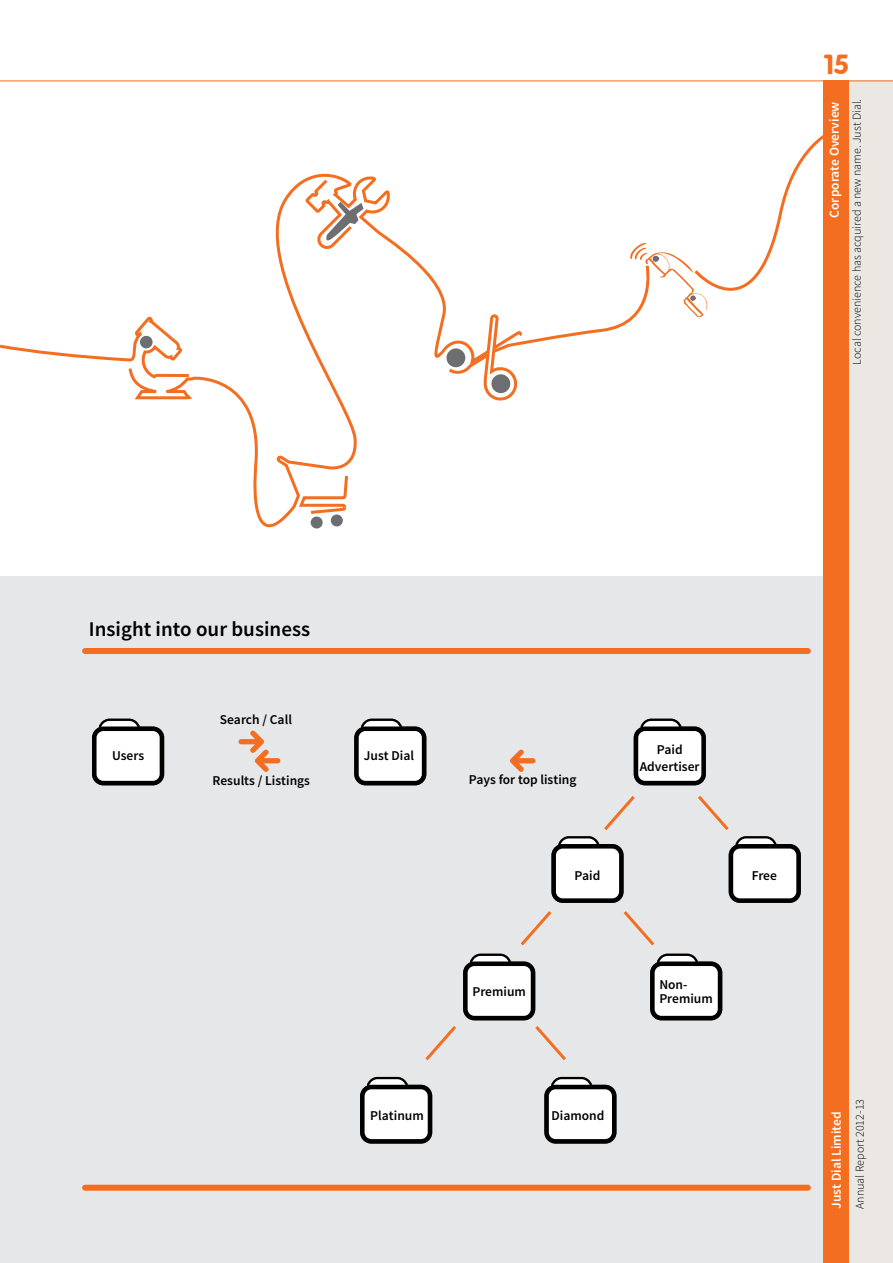
<style>
.page{position:relative;width:893px;height:1263px;background:#fff}
.page>*{position:absolute;margin:0;border:0;box-sizing:border-box;transform-origin:0 0}
.t1{font:700 27px "Folks";color:#f36e21}
.t2{font:600 21px "Source Sans Pro";color:#000}
.t3{font:600 13.5px/16.2px "Source Sans Pro";color:#000;text-align:center}
.t4{font:600 13.5px "Source Sans Pro";color:#fff}
.t5{font:300 12px "Source Sans Pro";color:#000}
</style>
<div class="page">
<div style="left:0;top:576px;width:893px;height:687px;background:#e6e7e8"></div>
<svg style="left:709px;top:135px;width:114px;height:156px"></svg>
<svg style="left:192px;top:173px;width:253px;height:356px"></svg>
<div style="left:331px;top:514px;width:12px;height:12px;background:#6d6e71;border-radius:50%"></div>
<div style="left:311px;top:516px;width:12px;height:12px;background:#6d6e71;border-radius:50%"></div>
<svg style="left:297px;top:473px;width:53px;height:43px"></svg>
<svg style="left:303px;top:176px;width:61px;height:75px"></svg>
<svg style="left:445px;top:243px;width:264px;height:158px"></svg>
<svg style="left:354px;top:719px;width:72px;height:66px"></svg>
<div style="left:359px;top:731px;width:63px;height:50px;background:#fff;border-radius:7px"></div>
<svg style="left:634px;top:719px;width:72px;height:66px"></svg>
<div style="left:638px;top:731px;width:63px;height:50px;background:#fff;border-radius:7px"></div>
<svg style="left:544px;top:1077px;width:72px;height:66px"></svg>
<div style="left:549px;top:1089px;width:63px;height:50px;background:#fff;border-radius:7px"></div>
<svg style="left:360px;top:1077px;width:72px;height:66px"></svg>
<div style="left:365px;top:1089px;width:63px;height:50px;background:#fff;border-radius:7px"></div>
<svg style="left:425px;top:795px;width:376px;height:266px"></svg>
<div style="left:85px;top:648px;width:723px;height:6px;background:#f36e21"></div>
<div style="left:85px;top:1185px;width:723px;height:6px;background:#f36e21"></div>
<svg style="left:239px;top:730px;width:41px;height:42px"></svg>
<svg style="left:510px;top:749px;width:25px;height:23px"></svg>
<div style="left:848px;top:81px;width:45px;height:1182px;background:#ebe8e4"></div>
<div style="left:823px;top:81px;width:25px;height:1182px;background:#f36e21"></div>
<svg style="left:0;top:316px;width:192px;height:469px"></svg>
<hr style="left:0;top:81px;width:893px;height:1px;background:#f36e21">
<p class="t1" style="left:823px;top:48px;width:27px">15</p>
<p class="t4" style="left:826px;top:218px;width:118px;rotate:-90deg">Corporate Overview</p>
<p class="t5" style="left:849px;top:364px;width:267px;rotate:-90deg">Local convenience has acquired a new name. Just Dial.</p>
<p class="t2" style="left:89px;top:616px;width:223px">I nsight into our business</p>
<p class="t3" style="left:112px;top:747px;width:34px">Users</p>
<p class="t3" style="left:220px;top:711px;width:74px">Search / Call</p>
<p class="t3" style="left:364px;top:747px;width:52px">Just Dial</p>
<p class="t3" style="left:640px;top:742px;width:61px">Paid<br>Advertiser</p>
<p class="t3" style="left:213px;top:773px;width:99px">Results / Listings</p>
<p class="t3" style="left:469px;top:772px;width:109px">Pays for top listing</p>
<p class="t3" style="left:575px;top:867px;width:27px">Paid</p>
<p class="t3" style="left:472px;top:983px;width:55px">Premium</p>
<p class="t3" style="left:659px;top:978px;width:55px;line-height:13.5px;text-align:left">Non-<br>Premium</p>
<p class="t3" style="left:752px;top:867px;width:27px">Free</p>
<p class="t3" style="left:370px;top:1108px;width:55px">Platinum</p>
<p class="t3" style="left:551px;top:1108px;width:54px">Diamond</p>
<p class="t4" style="left:828px;top:1209px;width:99px;rotate:-90deg">Just Dial Limited</p>
<p class="t5" style="left:852px;top:1209px;width:112px;rotate:-90deg">Annual Report 2012-13</p>
</div>
